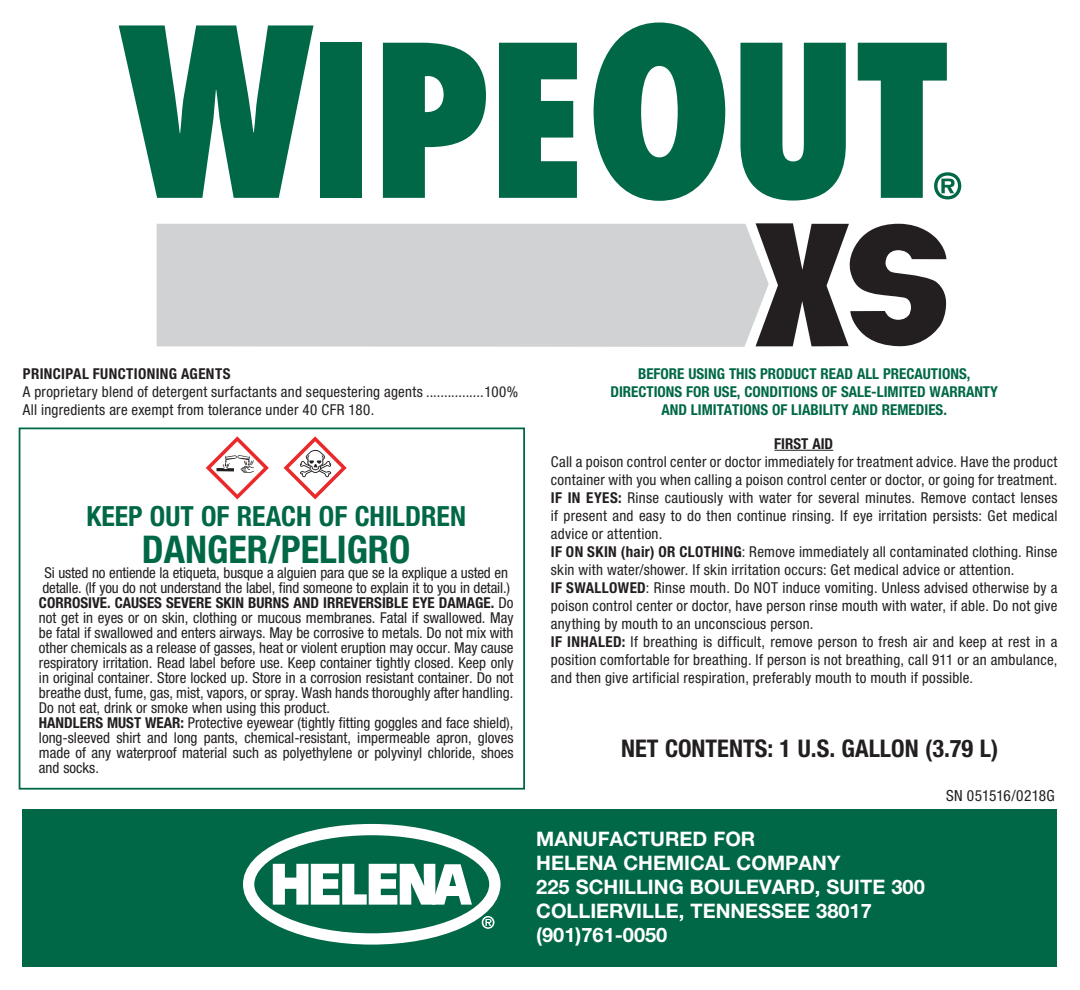
<style>
.page{position:relative;width:1080px;height:990px;background:#fff}
.page>*{position:absolute;margin:0;border:0;box-sizing:border-box;transform-origin:0 0}
.t1{font:700 condensed 38.25px "Helvetica Neue LT Std";color:#006847}
.t2{font:700 condensed 27.75px "Helvetica Neue LT Std";color:#006847}
.t3{font:700 condensed 24.25px "Helvetica Neue LT Std";color:#231f20}
.t4{font:700 20px/24px "Helvetica Neue LT Std";color:#fff}
.t5{font:condensed 15.25px "Helvetica Neue LT Std";letter-spacing:.01em;color:#231f20}
.t6{font:condensed 15px/18px "Helvetica Neue LT Std";letter-spacing:.01em;color:#231f20}
.t7{font:700 condensed 15px/18px "Helvetica Neue LT Std";color:#006847;text-align:center}
.t8{font:700 condensed 15px "Helvetica Neue LT Std";letter-spacing:.02em;color:#231f20}
.t9{font:700 condensed 15px "Helvetica Neue LT Std";color:#231f20}
.s1{font-weight:700}
</style>
<div class="page">
<div style="left:19px;top:428px;width:506px;height:362px;border:2px solid #006847"></div>
<svg style="left:206px;top:436px;width:63px;height:63px"></svg>
<svg style="left:284px;top:436px;width:63px;height:63px"></svg>
<hr style="left:774px;top:450px;width:59px;height:1px;background:#231f20">
<div style="left:22px;top:809px;width:1036px;height:158px;background:#006847"></div>
<svg style="left:243px;top:824px;width:258px;height:121px"></svg>
<svg style="left:119px;top:25px;width:194px;height:173px"></svg>
<div style="left:320px;top:43px;width:42px;height:155px;background:#006847"></div>
<svg style="left:383px;top:43px;width:103px;height:155px"></svg>
<svg style="left:499px;top:43px;width:78px;height:155px;background:#247d61"></svg>
<svg style="left:594px;top:22px;width:131px;height:179px"></svg>
<svg style="left:740px;top:43px;width:106px;height:158px"></svg>
<svg style="left:858px;top:43px;width:103px;height:156px"></svg>
<svg style="left:756px;top:223px;width:191px;height:124px"></svg>
<div style="left:157px;top:224px;width:612px;height:123px;background:#d1d2d4"></div>
<p class="t8" style="left:23px;top:365px;width:209px">PRINCIPAL FUNCTIONING AGENTS</p>
<p class="t6" style="left:23px;top:383px;width:497px">A proprietary blend of detergent surfactants and sequestering agents ................100%<br>All ingredients are exempt from tolerance under 40 CFR 180.</p>
<h2 class="t2" style="left:86px;top:499px;width:381px">KEEP OUT OF REACH OF CHILDREN</h2>
<h1 class="t1" style="left:142px;top:527px;width:270px">DANGER/PELIGRO</h1>
<p class="t6" style="left:39px;top:566px;width:476px;line-height:15px;text-indent:5px">Si usted no entiende la etiqueta, busque a alguien para que se la explique a usted en detalle. (If you do not understand the label, find someone to explain it to you in detail.)<br><span class="s1">CORROSIVE. CAUSES SEVERE SKIN BURNS AND IRREVERSIBLE EYE DAMAGE.</span> Do not get in eyes or on skin, clothing or mucous membranes. Fatal if swallowed. May be fatal if swallowed and enters airways. May be corrosive to metals. Do not mix with other chemicals as a release of gasses, heat or violent eruption may occur. May cause respiratory irritation. Read label before use. Keep container tightly closed. Keep only in original container. Store locked up. Store in a corrosion resistant container. Do not breathe dust, fume, gas, mist, vapors, or spray. Wash hands thoroughly after handling.<br>Do not eat, drink or smoke when using this product.<br><span class="s1">HANDLERS MUST WEAR:</span> Protective eyewear (tightly fitting goggles and face shield), long-sleeved shirt and long pants, chemical-resistant, impermeable apron, gloves made of any waterproof material such as polyethylene or polyvinyl chloride, shoes and socks.</p>
<p class="t7" style="left:610px;top:365px;width:389px">BEFORE USING THIS PRODUCT READ ALL PRECAUTIONS,<br>DIRECTIONS FOR USE, CONDITIONS OF SALE-LIMITED WARRANTY<br>AND LIMITATIONS OF LIABILITY AND REMEDIES.</p>
<p class="t9" style="left:774px;top:434px;width:60px">FIRST AID</p>
<p class="t6" style="left:551px;top:452px;width:508px">Call a poison control center or doctor immediately for treatment advice. Have the product container with you when calling a poison control center or doctor, or going for treatment.<br><span class="s1">IF IN EYES:</span> Rinse cautiously with water for several minutes. Remove contact lenses if present and easy to do then continue rinsing. If eye irritation persists: Get medical advice or attention.<br><span class="s1">IF ON SKIN (hair) OR CLOTHING</span>: Remove immediately all contaminated clothing. Rinse skin with water/shower. If skin irritation occurs: Get medical advice or attention.<br><span class="s1">IF SWALLOWED</span>: Rinse mouth. Do NOT induce vomiting. Unless advised otherwise by a poison control center or doctor, have person rinse mouth with water, if able. Do not give anything by mouth to an unconscious person.<br><span class="s1">IF INHALED:</span> If breathing is difficult, remove person to fresh air and keep at rest in a position comfortable for breathing. If person is not breathing, call 911 or an ambulance, and then give artificial respiration, preferably mouth to mouth if possible.</p>
<h3 class="t3" style="left:621px;top:734px;width:379px">NET CONTENTS: 1 U.S. GALLON (3.79 L)</h3>
<h3 class="t4" style="left:536px;top:826px;width:390px">MANUFACTURED FOR<br>HELENA CHEMICAL COMPANY<br>225 SCHILLING BOULEVARD, SUITE 300<br>COLLIERVILLE, TENNESSEE 38017 (901)761-0050</h3>
<p class="t5" style="left:946px;top:786px;width:110px">SN 051516/0218G</p>
</div>
